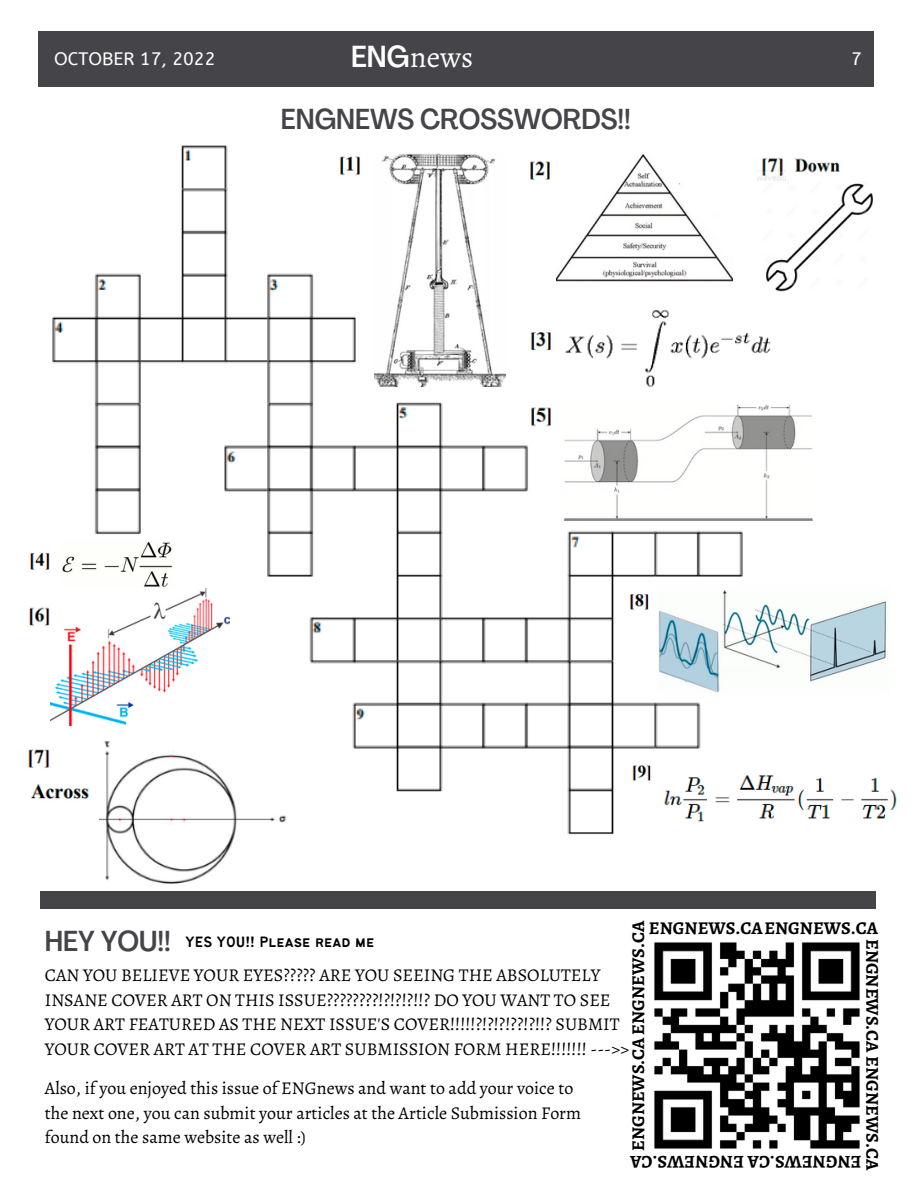
<style>
.page{position:relative;width:918px;height:1188px;background:#fff}
.page>*{position:absolute;margin:0;border:0;box-sizing:border-box;transform-origin:0 0}
.t1{font:30px "Alegreya";color:#fff}
.t2{font:500 condensed 28.5px "Agrandir";color:#454449}
.t3{font:18px/24.8px "Alegreya";color:#000}
.t4{font:700 18px "Alegreya";color:#000}
.t5{font:18px "A Bee Zee";color:#fff}
.t6{font:16.5px "Bantayog";color:#000}
.s1{font-family:"Agrandir";font-weight:500;font-stretch:condensed}
.s2{font-family:"Agrandir";font-weight:500;font-stretch:condensed;font-size:28.5px;color:#454449}
</style>
<div class="page">
<div style="left:38px;top:32px;width:836px;height:55px;background:#454449"></div>
<img style="left:654px;top:942px;width:206px;height:207px">
<div style="left:41px;top:891px;width:835px;height:18px;background:#454449"></div>
<img style="left:50px;top:145px;width:706px;height:690px">
<img style="left:30px;top:777px;width:70px;height:32px">
<img style="left:30px;top:550px;width:22px;height:27px">
<img style="left:335px;top:152px;width:31px;height:29px">
<img style="left:526px;top:153px;width:30px;height:34px">
<img style="left:526px;top:329px;width:31px;height:27px">
<img style="left:526px;top:403px;width:31px;height:30px">
<img style="left:758px;top:157px;width:30px;height:24px">
<img style="left:29px;top:602px;width:22px;height:28px">
<img style="left:28px;top:746px;width:25px;height:29px">
<img style="left:626px;top:588px;width:26px;height:29px">
<img style="left:628px;top:760px;width:26px;height:29px">
<img style="left:374px;top:153px;width:132px;height:233px">
<img style="left:557px;top:152px;width:175px;height:129px">
<img style="left:559px;top:305px;width:212px;height:86px">
<img style="left:560px;top:403px;width:253px;height:117px">
<img style="left:786px;top:157px;width:54px;height:23px">
<img style="left:766px;top:183px;width:108px;height:109px">
<img style="left:61px;top:539px;width:114px;height:49px">
<img style="left:100px;top:734px;width:193px;height:150px">
<img style="left:659px;top:588px;width:227px;height:105px">
<img style="left:659px;top:766px;width:238px;height:61px">
<img style="left:51px;top:588px;width:178px;height:137px">
<p class="t5" style="left:54px;top:48px;width:163px">OCTOBER 17, 2022</p>
<h1 class="t1" style="left:351px;top:37px;width:124px"><span class="s1">ENG</span>news</h1>
<p class="t5" style="left:851px;top:48px;width:12px">7</p>
<h2 class="t2" style="left:281px;top:108px;width:352px">ENGNEWS CROSSWORDS!!</h2>
<p class="t4" style="left:626px;top:1151px;width:232px;rotate:-90deg">ENGNEWS.CAENGNEWS.CA</p>
<p class="t4" style="left:649px;top:916px;width:231px">ENGNEWS.CAENGNEWS.CA</p>
<p class="t4" style="left:885px;top:939px;width:233px;rotate:90deg">ENGNEWS.CA ENGNEWS.CA</p>
<p class="t6" style="left:45px;top:935px;width:331px"><span class="s2">HEY YOU!!</span> YES YOU!! Please read me</p>
<p class="t3" style="left:45px;top:963px;width:586px">CAN YOU BELIEVE YOUR EYES????? ARE YOU SEEING THE ABSOLUTELY INSANE COVER ART ON THIS ISSUE????????!?!?!?!!? DO YOU WANT TO SEE YOUR ART FEATURED AS THE NEXT ISSUE'S COVER!!!!!?!?!?!??!?!!? SUBMIT YOUR COVER ART AT THE COVER ART SUBMISSION FORM HERE!!!!!!! ---&gt;&gt;</p>
<p class="t3" style="left:45px;top:1075px;width:538px">Also, if you enjoyed this issue of ENGnews and want to add your voice to the next one, you can submit your articles at the Article Submission Form found on the same website as well :)</p>
<p class="t4" style="left:861px;top:1174px;width:233px;rotate:-180deg">NE G N WE C.S A NE G N WE C.S A</p>
</div>
